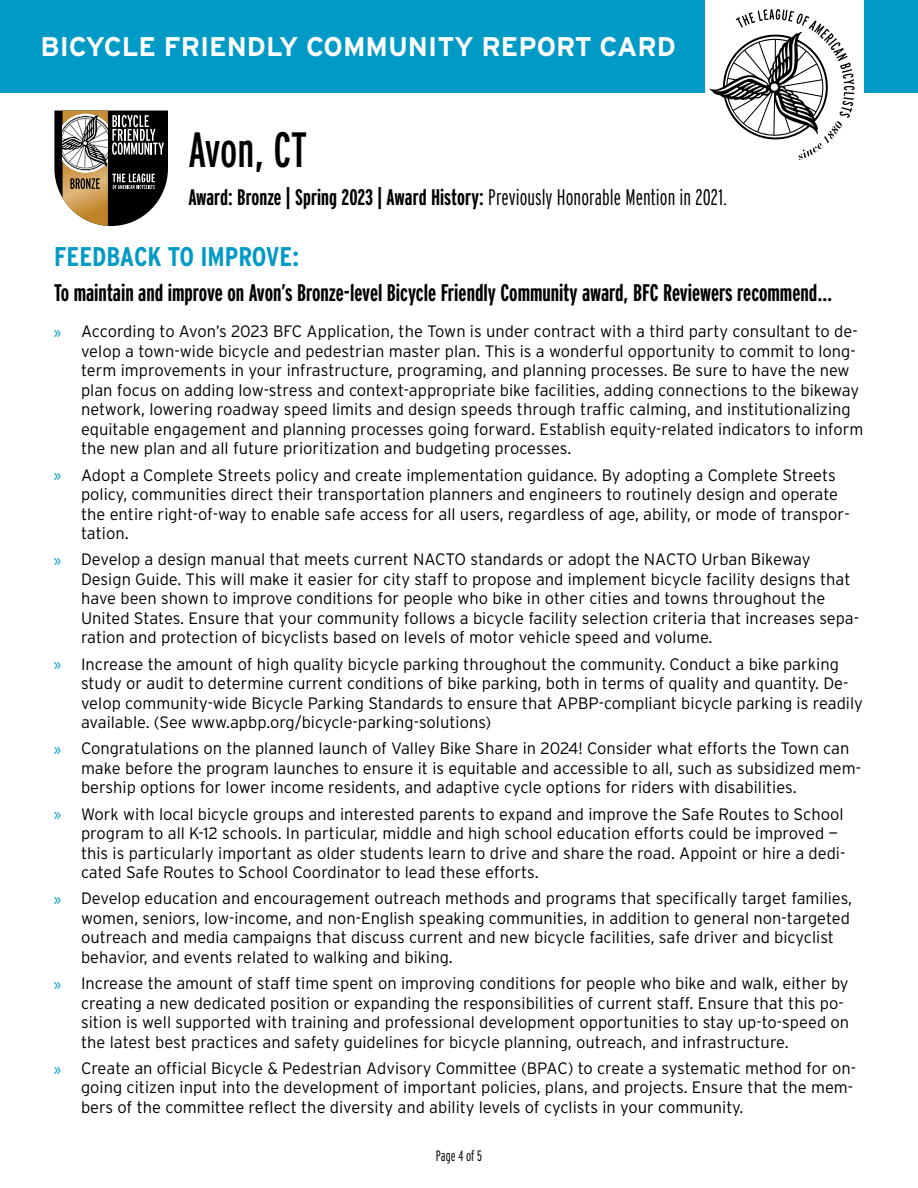
<style>
.page{position:relative;width:918px;height:1188px;background:#fff}
.page>*{position:absolute;margin:0;border:0;box-sizing:border-box;transform-origin:0 0}
.t1{font:extra-condensed 49.5px "Interstate";letter-spacing:-.005em;color:#000}
.t2{font:700 27px "Interstate";color:#fff}
.t3{font:700 27px "Interstate Condensed";color:#009ac7}
.t4{font:700 extra-condensed 24px "Interstate";color:#000}
.t5{font:700 22.5px "Interstate Compressed";letter-spacing:.005em;color:#000}
.t6{font:300 16.5px/19.5px "Interstate";color:#000}
.t7{font:300 extra-condensed 15px "Interstate";color:#000}
.s1{font-weight:300}
.s2{font-family:"Myriad Pro";font-weight:400;font-size:18px;color:#009ac7}
</style>
<div class="page">
<div style="left:0;top:0;width:918px;height:93px;background:#009ac7"></div>
<div style="left:705px;top:0;width:159px;height:162px;background:#fff"></div>
<svg style="left:54px;top:111px;width:114px;height:115px"></svg>
<svg style="left:709px;top:9px;width:146px;height:151px"></svg>
<h2 class="t2" style="left:40px;top:32px;width:637px">BICYCLE FRIENDLY COMMUNITY REPORT CARD</h2>
<h1 class="t1" style="left:188px;top:119px;width:120px">Avon, CT</h1>
<h3 class="t5" style="left:188px;top:185px;width:540px">Award: Bronze | Spring 2023 | Award History: <span class="s1">Previously Honorable Mention in 2021.</span></h3>
<h2 class="t3" style="left:54px;top:242px;width:247px">FEEDBACK TO IMPROVE:</h2>
<h3 class="t4" style="left:54px;top:278px;width:780px">To maintain and improve on Avon’s Bronze-level Bicycle Friendly Community award, BFC Reviewers recommend…</h3>
<p class="t6" style="left:81px;top:322px;width:784px;text-indent:-27px"><span class="s2">»</span> According to Avon’s 2023 BFC Application, the Town is under contract with a third party consultant to de&shy;velop a town-wide bicycle and pedestrian master plan. This is a wonderful opportunity to commit to long&shy;term improvements in your infrastructure, programing, and planning processes. Be sure to have the new plan focus on adding low-stress and context-appropriate bike facilities, adding connections to the bikeway network, lowering roadway speed limits and design speeds through traffic calming, and institutionalizing equitable engagement and planning processes going forward. Establish equity-related indicators to inform the new plan and all future prioritization and budgeting processes.</p>
<p class="t6" style="left:81px;top:465px;width:770px;text-indent:-27px"><span class="s2">»</span> Adopt a Complete Streets policy and create implementation guidance. By adopting a Complete Streets policy, communities direct their transportation planners and engineers to routinely design and operate the entire right-of-way to enable safe access for all users, regardless of age, ability, or mode of transpor&shy;tation.</p>
<p class="t6" style="left:81px;top:550px;width:780px;text-indent:-27px"><span class="s2">»</span> Develop a design manual that meets current NACTO standards or adopt the NACTO Urban Bikeway Design Guide. This will make it easier for city staff to propose and implement bicycle facility designs that have been shown to improve conditions for people who bike in other cities and towns throughout the United States. Ensure that your community follows a bicycle facility selection criteria that increases sepa&shy;ration and protection of bicyclists based on levels of motor vehicle speed and volume.</p>
<p class="t6" style="left:81px;top:654px;width:784px;text-indent:-27px"><span class="s2">»</span> Increase the amount of high quality bicycle parking throughout the community. Conduct a bike parking study or audit to determine current conditions of bike parking, both in terms of quality and quantity. De&shy;velop community-wide Bicycle Parking Standards to ensure that APBP-compliant bicycle parking is readily available. (See www.apbp.org/bicycle-parking-solutions)</p>
<p class="t6" style="left:81px;top:739px;width:782px;text-indent:-27px"><span class="s2">»</span> Congratulations on the planned launch of Valley Bike Share in 2024! Consider what efforts the Town can make before the program launches to ensure it is equitable and accessible to all, such as subsidized mem&shy;bership options for lower income residents, and adaptive cycle options for riders with disabilities.</p>
<p class="t6" style="left:81px;top:804px;width:766px;text-indent:-27px"><span class="s2">»</span> Work with local bicycle groups and interested parents to expand and improve the Safe Routes to School program to all K-12 schools. In particular, middle and high school education efforts could be improved — this is particularly important as older students learn to drive and share the road. Appoint or hire a dedi&shy;cated Safe Routes to School Coordinator to lead these efforts.</p>
<p class="t6" style="left:81px;top:889px;width:773px;text-indent:-27px"><span class="s2">»</span> Develop education and encouragement outreach methods and programs that specifically target families, women, seniors, low-income, and non-English speaking communities, in addition to general non-targeted outreach and media campaigns that discuss current and new bicycle facilities, safe driver and bicyclist behavior, and events related to walking and biking.</p>
<p class="t6" style="left:81px;top:974px;width:770px;text-indent:-27px"><span class="s2">»</span> Increase the amount of staff time spent on improving conditions for people who bike and walk, either by creating a new dedicated position or expanding the responsibilities of current staff. Ensure that this po&shy;sition is well supported with training and professional development opportunities to stay up-to-speed on the latest best practices and safety guidelines for bicycle planning, outreach, and infrastructure.</p>
<p class="t6" style="left:81px;top:1058px;width:777px;text-indent:-27px"><span class="s2">»</span> Create an official Bicycle &amp; Pedestrian Advisory Committee (BPAC) to create a systematic method for on&shy;going citizen input into the development of important policies, plans, and projects. Ensure that the mem&shy;bers of the committee reflect the diversity and ability levels of cyclists in your community.</p>
<p class="t7" style="left:436px;top:1147px;width:48px">Page 4 of 5</p>
</div>
